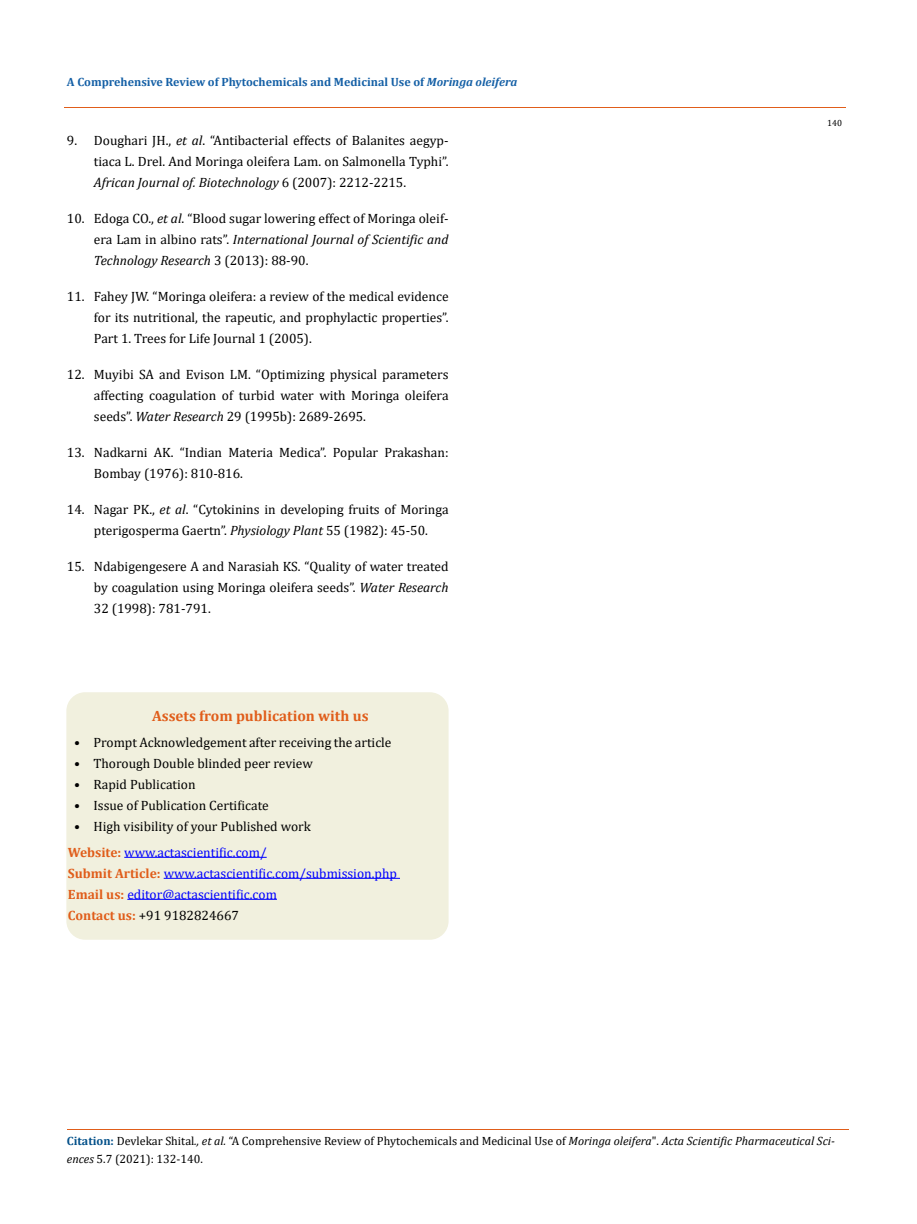
<style>
.page{position:relative;width:917px;height:1224px;background:#fff}
.page>*{position:absolute;margin:0;border:0;box-sizing:border-box;transform-origin:0 0}
.t1{font:700 15px "Cambria";color:#e05d1a}
.t2{font:13.5px/21px "Cambria";color:#000;text-align:justify}
.t3{font:13.5px/21px "Cambria";color:#00f}
.t4{font:12px/18px "Cambria";color:#000}
.t5{font:700 12px "Cambria";color:#1560a6}
.t6{font:9px "Cambria";color:#000}
.s1{font-style:italic}
.s2{font-weight:700;color:#e05d1a}
.s3{color:#000}
.s4{font-weight:700;color:#035089}
</style>
<div class="page">
<div style="left:67px;top:693px;width:381px;height:246px;background:#f1f0de;border-radius:18px"></div>
<div style="left:66px;top:692px;width:382px;height:248px;border:2px solid #f1f0de;border-radius:18px"></div>
<hr style="left:124px;top:857px;width:143px;height:1px;background:#00f">
<hr style="left:164px;top:878px;width:236px;height:1px;background:#00f">
<hr style="left:127px;top:899px;width:150px;height:1px;background:#00f">
<hr style="left:64px;top:108px;width:781px;height:1px;background:#e05d1a">
<hr style="left:67px;top:1130px;width:781px;height:1px;background:#e05d1a">
<p class="t5" style="left:67px;top:73px;width:452px">A Comprehensive Review of Phytochemicals and Medicinal Use of <span class="s1">Moringa oleifera</span></p>
<p class="t2" style="left:94px;top:130px;width:356px;text-indent:-27px">9. Doughari JH., <span class="s1">et al</span>. “Antibacterial effects of Balanites aegyp&shy;tiaca L. Drel. And Moringa oleifera Lam. on Salmonella Typhi”.<br><span class="s1">African Journal of. Biotechnology</span> 6 (2007): 2212-2215.</p>
<p class="t2" style="left:94px;top:208px;width:356px;text-indent:-27px">10. Edoga CO., <span class="s1">et al</span>. “Blood sugar lowering effect of Moringa oleif&shy;era Lam in albino rats”. <span class="s1">International Journal of Scientific and Technology Research</span> 3 (2013): 88-90.</p>
<p class="t2" style="left:94px;top:286px;width:356px;text-indent:-27px">11. Fahey JW. “Moringa oleifera: a review of the medical evidence for its nutritional, the rapeutic, and prophylactic properties”.<br>Part 1. Trees for Life Journal 1 (2005).</p>
<p class="t2" style="left:94px;top:364px;width:356px;text-indent:-27px">12. Muyibi SA and Evison LM. “Optimizing physical parameters affecting coagulation of turbid water with Moringa oleifera seeds”. <span class="s1">Water Research</span> 29 (1995b): 2689-2695.</p>
<p class="t2" style="left:94px;top:442px;width:356px;text-indent:-27px">13. Nadkarni AK. “Indian Materia Medica”. Popular Prakashan:<br>Bombay (1976): 810-816.</p>
<p class="t2" style="left:67px;top:499px;width:383px;text-align:center">14. Nagar PK., <span class="s1">et al</span>. “Cytokinins in developing fruits of Moringa pterigosperma Gaertn”. <span class="s1">Physiology Plant</span> 55 (1982): 45-50.</p>
<p class="t2" style="left:94px;top:556px;width:356px;text-indent:-27px">15. Ndabigengesere A and Narasiah KS. “Quality of water treated by coagulation using Moringa oleifera seeds”. <span class="s1">Water Research </span>32 (1998): 781-791.</p>
<p class="t1" style="left:152px;top:705px;width:218px">Assets from publication with us</p>
<p class="t2" style="left:74px;top:732px;width:319px">• Prompt Acknowledgement after receiving the article</p>
<p class="t2" style="left:74px;top:753px;width:240px">• Thorough Double blinded peer review</p>
<p class="t2" style="left:74px;top:774px;width:123px">• Rapid Publication</p>
<p class="t2" style="left:74px;top:795px;width:196px">• Issue of Publication Certificate</p>
<p class="t2" style="left:74px;top:816px;width:238px">• High visibility of your Published work</p>
<p class="t3" style="left:68px;top:841px;width:330px"><span class="s2">Website:</span> www.actascientific.com/<br><span class="s2">Submit Article:</span> www.actascientific.com/submission.php <span class="s2">Email us:</span> editor@actascientific.com<br><span class="s2">Contact us:</span> <span class="s3">+91 9182824667</span></p>
<p class="t6" style="left:827px;top:118px;width:16px">140</p>
<p class="t4" style="left:67px;top:1132px;width:769px"><span class="s4">Citation:</span> Devlekar Shital<span class="s1">., et al.</span> “A Comprehensive Review of Phytochemicals and Medicinal Use of <span class="s1">Moringa oleifera</span>". <span class="s1">Acta Scientific Pharmaceutical Sci&shy;ences</span> 5.7 (2021): 132-140.</p>
</div>
